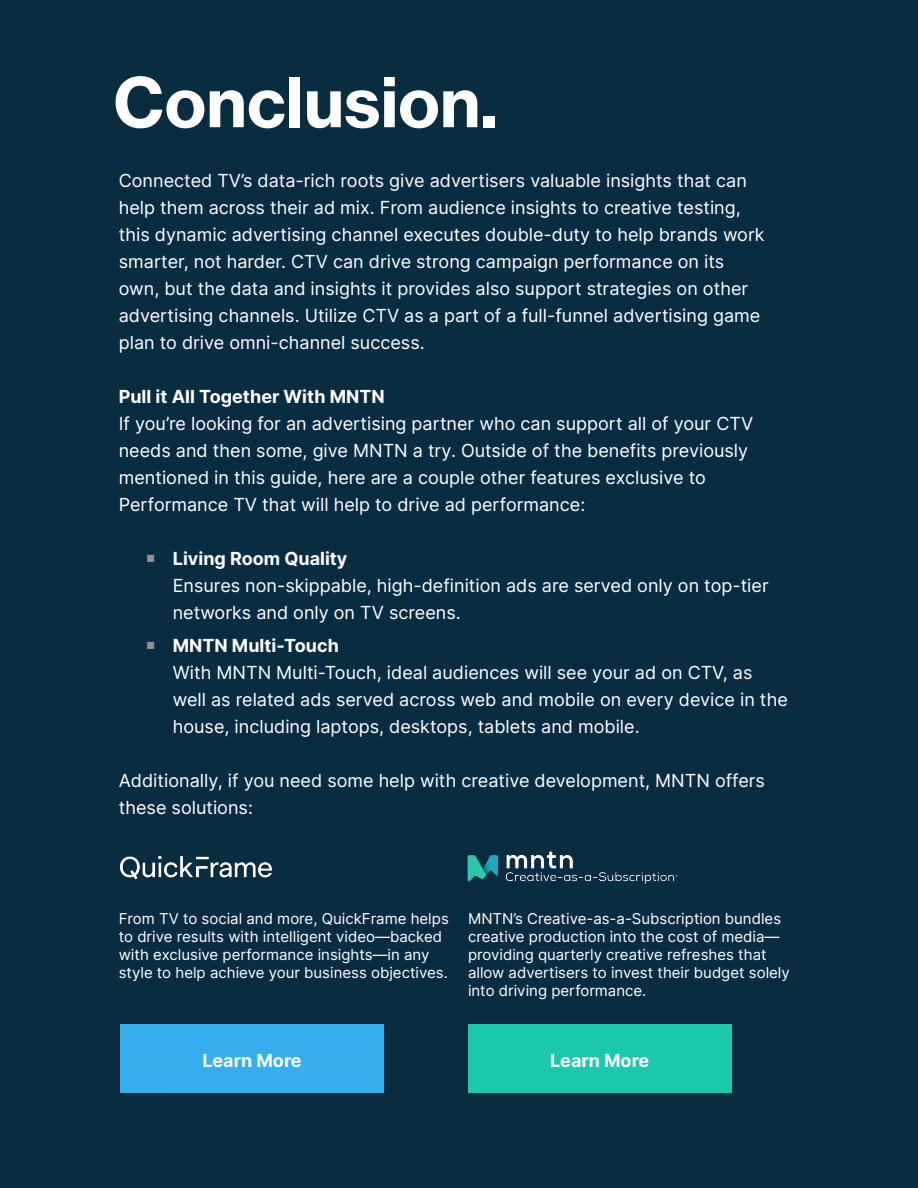
<style>
.page{position:relative;width:918px;height:1188px;background:#0a2c41}
.page>*{position:absolute;margin:0;border:0;box-sizing:border-box;transform-origin:0 0}
.t1{font:67.5px "N Haas Grotesk TX Pro 75 Bd";color:#fff}
.t2{font:18px/27px "Inter";color:#fff}
.t3{font:700 18px "Inter";color:#fff}
.t4{font:15px/18px "Inter";color:#fff}
</style>
<div class="page">
<div style="left:468px;top:1024px;width:263px;height:69px;background:#1ac9aa"></div>
<div style="left:120px;top:1024px;width:264px;height:69px;background:#35adef"></div>
<img style="left:119px;top:855px;width:154px;height:25px">
<img style="left:467px;top:851px;width:211px;height:33px">
<h1 class="t1" style="left:113px;top:60px;width:386px">Conclusion.</h1>
<p class="t2" style="left:119px;top:167px;width:647px">Connected TV’s data-rich roots give advertisers valuable insights that can help them across their ad mix. From audience insights to creative testing, this dynamic advertising channel executes double-duty to help brands work smarter, not harder. CTV can drive strong campaign performance on its own, but the data and insights it provides also support strategies on other advertising channels. Utilize CTV as a part of a full-funnel advertising game plan to drive omni-channel success.</p>
<p class="t3" style="left:119px;top:384px;width:267px">Pull it All Together With MNTN</p>
<p class="t2" style="left:119px;top:410px;width:636px">If you’re looking for an advertising partner who can support all of your CTV needs and then some, give MNTN a try. Outside of the benefits previously mentioned in this guide, here are a couple other features exclusive to Performance TV that will help to drive ad performance:</p>
<p class="t3" style="left:173px;top:546px;width:176px">Living Room Quality</p>
<p class="t2" style="left:173px;top:572px;width:597px">Ensures non-skippable, high-definition ads are served only on top-tier networks and only on TV screens.</p>
<p class="t3" style="left:173px;top:633px;width:168px">MNTN Multi-Touch</p>
<p class="t2" style="left:173px;top:659px;width:617px">With MNTN Multi-Touch, ideal audiences will see your ad on CTV, as well as related ads served across web and mobile on every device in the house, including laptops, desktops, tablets and mobile.</p>
<p class="t2" style="left:119px;top:767px;width:648px">Additionally, if you need some help with creative development, MNTN offers these solutions:</p>
<p class="t4" style="left:119px;top:909px;width:332px">From TV to social and more, QuickFrame helps to drive results with intelligent video—backed with exclusive performance insights—in any style to help achieve your business objectives.</p>
<p class="t4" style="left:468px;top:909px;width:323px">MNTN’s Creative-as-a-Subscription bundles creative production into the cost of media— providing quarterly creative refreshes that allow advertisers to invest their budget solely into driving performance.</p>
<p class="t3" style="left:202px;top:1047px;width:101px">Learn More</p>
<p class="t3" style="left:550px;top:1047px;width:101px">Learn More</p>
</div>
